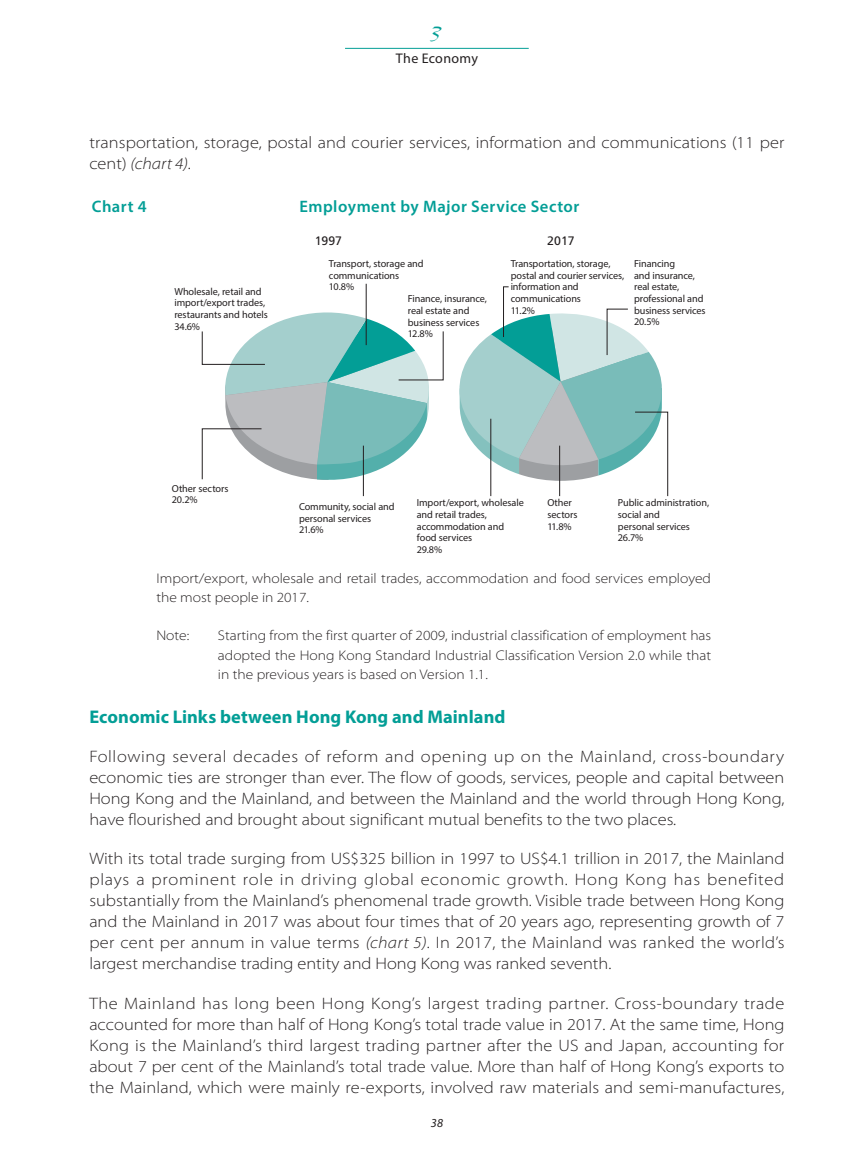
<style>
.page{position:relative;width:844px;height:1166px;background:#fff}
.page>*{position:absolute;margin:0;border:0;box-sizing:border-box;transform-origin:0 0}
.t1{font:26.25px "Diskus LT Std";color:#039e96}
.t2{font:700 18.38px "Myriad Pro";letter-spacing:.005em;color:#039e96}
.t3{font:300 semi-expanded 16.62px/21px "Myriad Pro";letter-spacing:.005em;color:#231f20;text-align:justify}
.t4{font:600 16.62px "Myriad Pro";letter-spacing:.03em;color:#039e96}
.t5{font:600 15.05px "Myriad Pro";letter-spacing:-.01em;color:#039e96;scale:1.18 1}
.t6{font:300 semi-expanded 14px/19.2px "Myriad Pro";color:#231f20}
.t7{font:14px "Myriad Pro";letter-spacing:.025em;color:#231f20}
.t8{font:12.25px "Frutiger LT Std";color:#231f20}
.t9{font:italic 12.25px "Myriad Pro";color:#231f20}
.t10{font:10.15px/11.5px "Myriad Pro";letter-spacing:-.01em;color:#231f20}
.s1{font-style:italic}
</style>
<div class="page">
<hr style="left:345px;top:48px;width:183px;height:1px;background:#039e96">
<hr style="left:366px;top:284px;width:1px;height:61px;background:#231f20">
<svg style="left:201px;top:286px;width:468px;height:211px"></svg>
<h1 class="t1" style="left:432px;top:16px;width:10px">3</h1>
<p class="t7" style="left:395px;top:50px;width:84px">The Economy</p>
<p class="t3" style="left:89px;top:132px;width:696px">transportation, storage, postal and courier services, information and communications (11 per cent) <span class="s1">(chart 4)</span>.</p>
<p class="t4" style="left:92px;top:195px;width:56px">Chart 4</p>
<p class="t4" style="left:299px;top:195px;width:281px">Employment by Major Service Sector</p>
<p class="t5" style="left:307px;top:199px;width:237px">Employment by Major Service Sector</p>
<p class="t10" style="left:174px;top:285px;width:95px">Wholesale, retail and import/export trades, restaurants and hotels<br>34.6%</p>
<p class="t8" style="left:314px;top:234px;width:29px">1997</p>
<p class="t8" style="left:547px;top:234px;width:29px">2017</p>
<p class="t10" style="left:329px;top:258px;width:96px">Transport, storage and</p>
<p class="t10" style="left:329px;top:269px;width:72px">communications</p>
<p class="t10" style="left:329px;top:281px;width:27px">10.8%</p>
<p class="t10" style="left:408px;top:293px;width:81px">Finance, insurance,</p>
<p class="t10" style="left:408px;top:305px;width:63px">real estate and</p>
<p class="t10" style="left:408px;top:316px;width:73px">business services</p>
<p class="t10" style="left:408px;top:328px;width:27px">12.8%</p>
<p class="t10" style="left:510px;top:258px;width:115px">Transportation, storage, postal and courier services, information and communications<br>11.2%</p>
<p class="t10" style="left:634px;top:258px;width:73px">Financing<br>and insurance, real estate, professional and business services<br>20.5%</p>
<p class="t10" style="left:172px;top:482px;width:58px">Other sectors<br>20.2%</p>
<p class="t10" style="left:299px;top:501px;width:97px">Community, social and personal services<br>21.6%</p>
<p class="t10" style="left:416px;top:497px;width:109px">Import/export, wholesale and retail trades, accommodation and food services<br>29.8%</p>
<p class="t10" style="left:547px;top:497px;width:32px">Other sectors<br>11.8%</p>
<p class="t10" style="left:617px;top:497px;width:93px">Public administration, social and<br>personal services<br>26.7%</p>
<p class="t6" style="left:156px;top:569px;width:556px">Import/export, wholesale and retail trades, accommodation and food services employed the most people in 2017.</p>
<p class="t6" style="left:156px;top:626px;width:34px">Note:</p>
<p class="t6" style="left:218px;top:626px;width:494px;text-align:justify">Starting from the first quarter of 2009, industrial classification of employment has adopted the Hong Kong Standard Industrial Classification Version 2.0 while that in the previous years is based on Version 1.1.</p>
<p class="t2" style="left:89px;top:704px;width:417px">Economic Links between Hong Kong and Mainland</p>
<p class="t3" style="left:89px;top:746px;width:696px">Following several decades of reform and opening up on the Mainland, cross-boundary economic ties are stronger than ever. The flow of goods, services, people and capital between Hong Kong and the Mainland, and between the Mainland and the world through Hong Kong, have flourished and brought about significant mutual benefits to the two places.</p>
<p class="t3" style="left:89px;top:848px;width:696px">With its total trade surging from US$325 billion in 1997 to US$4.1 trillion in 2017, the Mainland plays a prominent role in driving global economic growth. Hong Kong has benefited substantially from the Mainland’s phenomenal trade growth. Visible trade between Hong Kong and the Mainland in 2017 was about four times that of 20 years ago, representing growth of 7 per cent per annum in value terms <span class="s1">(chart 5)</span>. In 2017, the Mainland was ranked the world’s largest merchandise trading entity and Hong Kong was ranked seventh.</p>
<p class="t3" style="left:89px;top:993px;width:696px">The Mainland has long been Hong Kong’s largest trading partner. Cross-boundary trade accounted for more than half of Hong Kong’s total trade value in 2017. At the same time, Hong Kong is the Mainland’s third largest trading partner after the US and Japan, accounting for about 7 per cent of the Mainland’s total trade value. More than half of Hong Kong’s exports to the Mainland, which were mainly re-exports, involved raw materials and semi-manufactures,</p>
<p class="t9" style="left:430px;top:1115px;width:14px">38</p>
</div>
